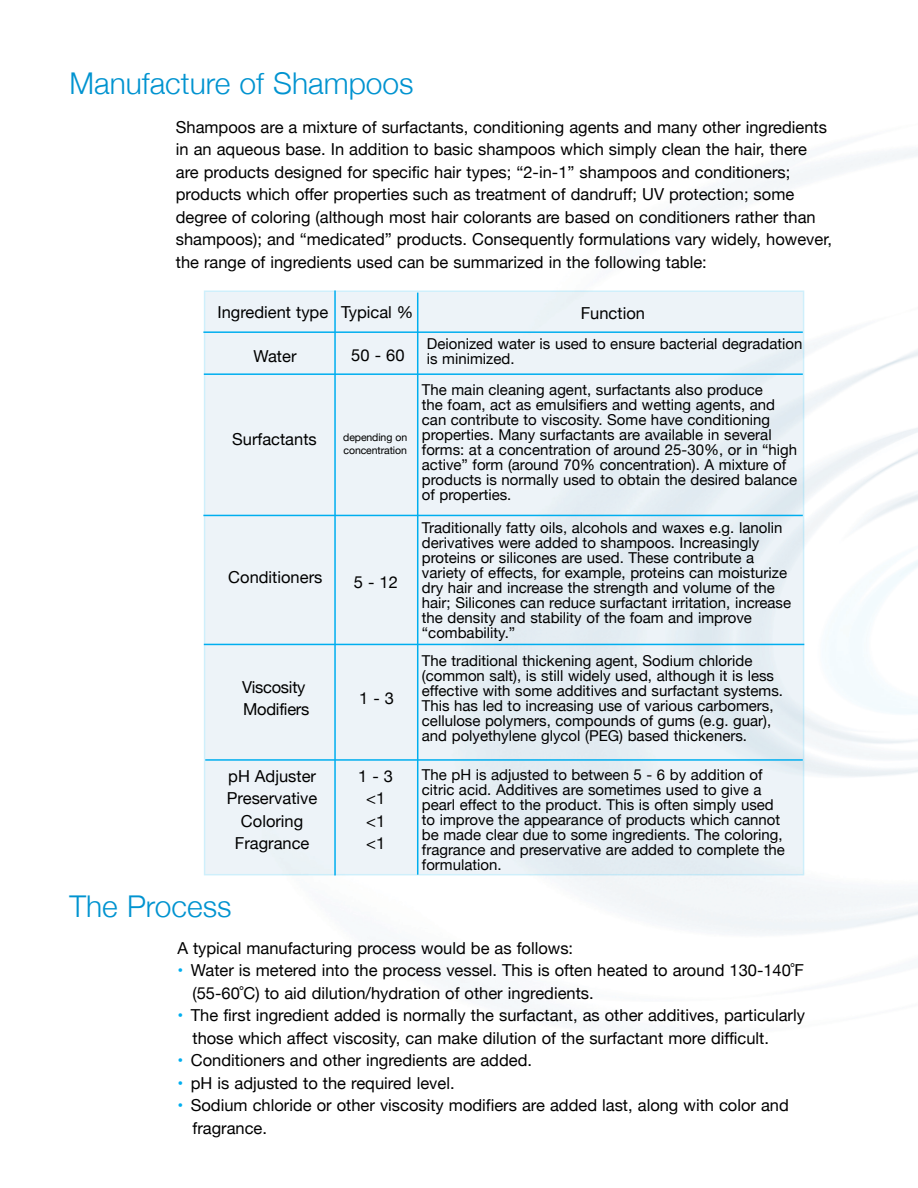
<style>
.page{position:relative;width:918px;height:1188px;background:#fff}
.page>*{position:absolute;margin:0;border:0;box-sizing:border-box;transform-origin:0 0}
.t1{font:300 30px "Helvetica Neue";color:#0093d0}
.t2{font:16.5px/22.5px "Helvetica Neue";color:#000}
.t3{font:15px/15px "Helvetica Neue";color:#000}
.t4{font:10.5px/12.6px "Helvetica Neue";letter-spacing:-.01em;color:#000}
.s1{color:#00aeef}
</style>
<div class="page">
<div style="left:204px;top:290px;width:600px;height:585px;background:linear-gradient(to right,#edf3f8,#e5eef4)"></div>
<hr style="left:334px;top:290px;width:2px;height:585px;background:#00aeef">
<hr style="left:417px;top:293px;width:1px;height:582px;background:#00aeef">
<hr style="left:203px;top:331px;width:600px;height:2px;background:#00aeef">
<hr style="left:204px;top:373px;width:599px;height:2px;background:#00aeef">
<hr style="left:203px;top:515px;width:600px;height:1px;background:#00aeef">
<hr style="left:204px;top:644px;width:600px;height:1px;background:#00aeef">
<hr style="left:205px;top:759px;width:598px;height:2px;background:#00aeef">
<h1 class="t1" style="left:70px;top:59px;width:346px">Manufacture of Shampoos</h1>
<p class="t2" style="left:176px;top:116px;width:658px">Shampoos are a mixture of surfactants, conditioning agents and many other ingredients in an aqueous base. In addition to basic shampoos which simply clean the hair, there are products designed for specific hair types; “2-in-1” shampoos and conditioners; products which offer properties such as treatment of dandruff; UV protection; some degree of coloring (although most hair colorants are based on conditioners rather than shampoos); and “medicated” products. Consequently formulations vary widely, however, the range of ingredients used can be summarized in the following table:</p>
<p class="t2" style="left:218px;top:302px;width:112px">Ingredient type</p>
<p class="t2" style="left:341px;top:302px;width:74px">Typical %</p>
<p class="t2" style="left:581px;top:302px;width:66px">Function</p>
<p class="t3" style="left:427px;top:337px;width:377px">Deionized water is used to ensure bacterial degradation</p>
<p class="t2" style="left:253px;top:346px;width:45px">Water</p>
<p class="t2" style="left:351px;top:345px;width:55px">50 - 60</p>
<p class="t3" style="left:427px;top:352px;width:89px">is minimized.</p>
<p class="t2" style="left:232px;top:429px;width:86px">Surfactants</p>
<p class="t2" style="left:228px;top:567px;width:96px">Conditioners</p>
<p class="t2" style="left:242px;top:677px;width:69px">Viscosity<br>Modifiers</p>
<p class="t2" style="left:227px;top:765px;width:92px;text-align:center">pH Adjuster<br>Preservative<br>Coloring<br>Fragrance</p>
<h1 class="t1" style="left:70px;top:882px;width:164px">The Process</h1>
<p class="t4" style="left:343px;top:432px;width:65px">depending on concentration</p>
<p class="t2" style="left:354px;top:572px;width:46px">5 - 12</p>
<p class="t2" style="left:359px;top:688px;width:36px">1 - 3</p>
<p class="t2" style="left:358px;top:766px;width:36px;text-align:center">1 - 3 &lt;1 &lt;1 &lt;1</p>
<p class="t3" style="left:422px;top:383px;width:377px">The main cleaning agent, surfactants also produce<br>the foam, act as emulsifiers and wetting agents, and can contribute to viscosity. Some have conditioning properties. Many surfactants are available in several forms: at a concentration of around 25-30%, or in “high active” form (around 70% concentration). A mixture of products is normally used to obtain the desired balance of properties.</p>
<p class="t3" style="left:422px;top:521px;width:371px">Traditionally fatty oils, alcohols and waxes e.g. lanolin derivatives were added to shampoos. Increasingly proteins or silicones are used. These contribute a variety of effects, for example, proteins can moisturize dry hair and increase the strength and volume of the hair; Silicones can reduce surfactant irritation, increase the density and stability of the foam and improve “combability.”</p>
<p class="t3" style="left:422px;top:654px;width:363px">The traditional thickening agent, Sodium chloride (common salt), is still widely used, although it is less effective with some additives and surfactant systems.<br>This has led to increasing use of various carbomers, cellulose polymers, compounds of gums (e.g. guar), and polyethylene glycol (PEG) based thickeners.</p>
<p class="t3" style="left:422px;top:768px;width:365px">The pH is adjusted to between 5 - 6 by addition of citric acid. Additives are sometimes used to give a pearl effect to the product. This is often simply used to improve the appearance of products which cannot be made clear due to some ingredients. The coloring, fragrance and preservative are added to complete the formulation.</p>
<p class="t2" style="left:177px;top:937px;width:397px">A typical manufacturing process would be as follows:</p>
<p class="t2" style="left:192px;top:960px;width:613px;text-indent:-15px"><span class="s1">•</span> Water is metered into the process vessel. This is often heated to around 130-140˚F (55-60˚C) to aid dilution/hydration of other ingredients.</p>
<p class="t2" style="left:192px;top:1005px;width:614px;text-indent:-15px"><span class="s1">•</span> The first ingredient added is normally the surfactant, as other additives, particularly those which affect viscosity, can make dilution of the surfactant more difficult.</p>
<p class="t2" style="left:177px;top:1050px;width:356px"><span class="s1">•</span> Conditioners and other ingredients are added.</p>
<p class="t2" style="left:177px;top:1072px;width:279px"><span class="s1">•</span> pH is adjusted to the required level.</p>
<p class="t2" style="left:192px;top:1095px;width:598px;text-indent:-15px"><span class="s1">•</span> Sodium chloride or other viscosity modifiers are added last, along with color and fragrance.</p>
</div>
